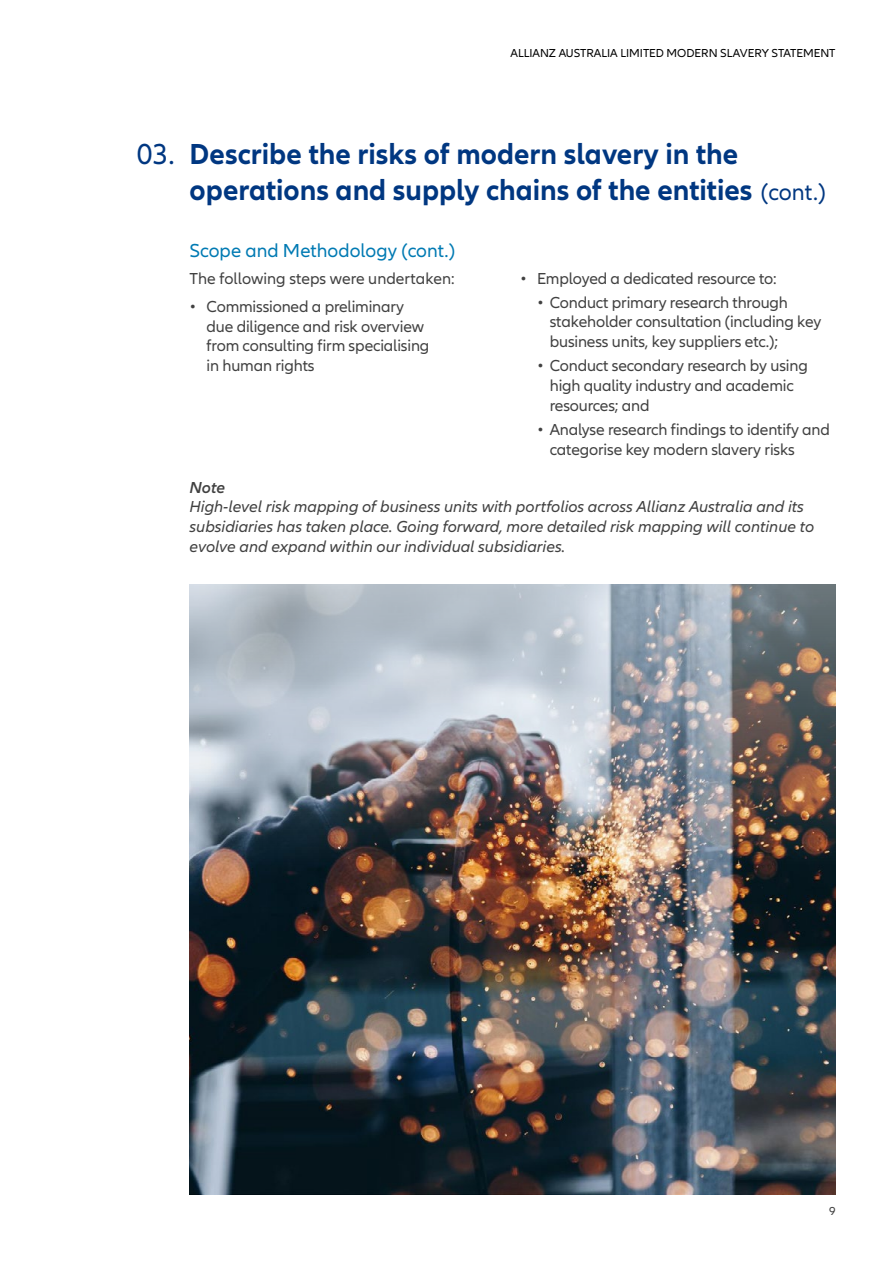
<style>
.page{position:relative;width:893px;height:1263px;background:#fff}
.page>*{position:absolute;margin:0;border:0;box-sizing:border-box;transform-origin:0 0}
.t1{font:700 30px/36px "Allianz Neo";color:#003781}
.t2{font:30px "Allianz Neo";color:#003781}
.t3{font:19.5px "Allianz Neo";color:#007ab3}
.t4{font:16.5px/19.8px "Allianz Neo";letter-spacing:-.01em;color:#414141}
.t5{font:italic 16.5px/19.8px "Allianz Neo";color:#414141}
.t6{font:italic 600 16.5px "Allianz Neo";color:#414141}
.t7{font:12px "Allianz Neo";color:#000}
.t8{font:12px "Allianz Neo";color:#414141}
.s1{font-weight:400;font-size:24px}
</style>
<div class="page">
<img style="left:190px;top:585px;width:646px;height:610px">
<p class="t7" style="left:511px;top:47px;width:326px">ALLIANZ AUSTRALIA LIMITED MODERN SLAVERY STATEMENT</p>
<h1 class="t2" style="left:137px;top:137px;width:39px">03.</h1>
<h1 class="t1" style="left:190px;top:137px;width:638px">Describe the risks of modern slavery in the operations and supply chains of the entities <span class="s1">(cont.)</span></h1>
<p class="t3" style="left:190px;top:240px;width:267px">Scope and Methodology (cont.)</p>
<p class="t4" style="left:190px;top:269px;width:267px">The following steps were undertaken:</p>
<p class="t4" style="left:207px;top:297px;width:224px;text-indent:-17px">• Commissioned a preliminary due diligence and risk overview from consulting firm specialising in human rights</p>
<p class="t4" style="left:520px;top:269px;width:258px">• Employed a dedicated resource to:</p>
<p class="t4" style="left:550px;top:293px;width:273px;text-indent:-13px">• Conduct primary research through stakeholder consultation (including key business units, key suppliers etc.);</p>
<p class="t4" style="left:550px;top:356px;width:260px;text-indent:-13px">• Conduct secondary research by using high quality industry and academic resources; and</p>
<p class="t4" style="left:550px;top:420px;width:282px;text-indent:-13px">• Analyse research findings to identify and categorise key modern slavery risks</p>
<p class="t6" style="left:190px;top:478px;width:37px">Note</p>
<p class="t5" style="left:190px;top:497px;width:626px">High-level risk mapping of business units with portfolios across Allianz Australia and its subsidiaries has taken place. Going forward, more detailed risk mapping will continue to evolve and expand within our individual subsidiaries.</p>
<p class="t8" style="left:829px;top:1204px;width:8px">9</p>
</div>
